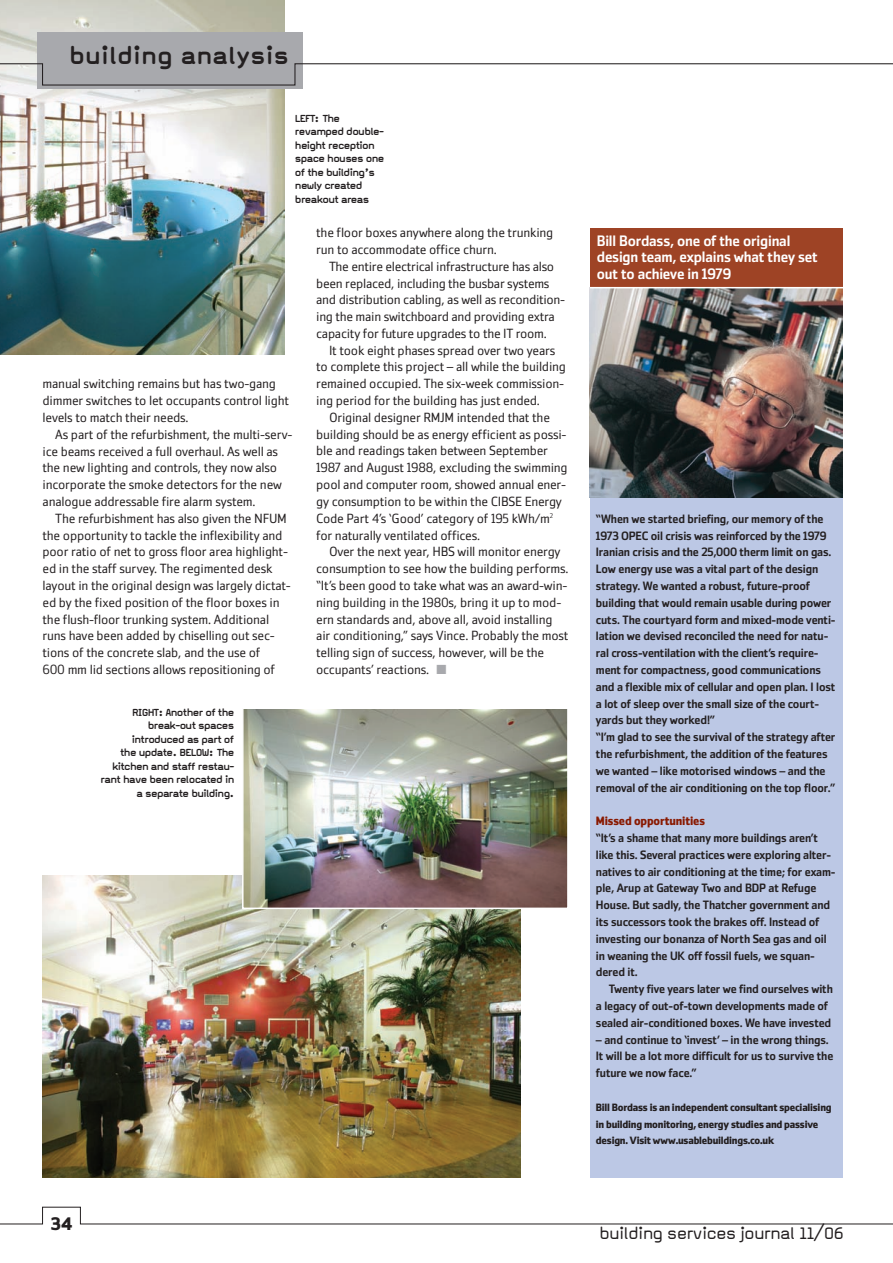
<style>
.page{position:relative;width:893px;height:1263px;background:#fff}
.page>*{position:absolute;margin:0;border:0;box-sizing:border-box;transform-origin:0 0}
.t1{font:700 28.5px "Magda Clean";color:#231f20}
.t2{font:19.5px "Magda Clean";letter-spacing:-.05em;color:#231f20}
.t3{font:700 18px "Zemestro";color:#231f20}
.t4{font:500 15px/16.5px "Zemestro";letter-spacing:-.01em;color:#fff}
.t5{font:13.2px/16.8px "Zemestro";letter-spacing:-.02em;color:#231f20}
.t6{font:500 12px/16.8px "Zemestro";letter-spacing:-.01em;color:#231f20}
.t7{font:700 12px/13.5px "Magda Clean";letter-spacing:-.055em;color:#231f20}
.t8{font:700 12px "Zemestro";letter-spacing:-.015em;color:#891a02}
.t9{font:700 10.5px/16.8px "Zemestro";letter-spacing:-.02em;color:#231f20}
.s1{color:#a8a9ad}
</style>
<div class="page">
<img style="left:0;top:0;width:284px;height:355px">
<svg style="left:0;top:1206px;width:892px;height:19px"></svg>
<div style="left:37px;top:32px;width:265px;height:57px;background:#a8a9ad"></div>
<svg style="left:0;top:63px;width:892px;height:23px"></svg>
<div style="left:590px;top:229px;width:252px;height:949px;background:#bcc8e5"></div>
<img style="left:43px;top:876px;width:478px;height:302px">
<img style="left:590px;top:288px;width:252px;height:209px">
<img style="left:245px;top:711px;width:320px;height:195px">
<div style="left:242px;top:708px;width:326px;height:201px;border:2px solid #fff"></div>
<div style="left:590px;top:228px;width:252px;height:60px;background:#9e4325"></div>
<hr style="left:590px;top:287px;width:258px;height:1px;background:#fff">
<h1 class="t1" style="left:69px;top:46px;width:221px">building analysis</h1>
<p class="t7" style="left:295px;top:112px;width:91px">LEFT: The revamped double&shy;height reception space houses one of the building’s newly created breakout areas</p>
<p class="t5" style="left:43px;top:377px;width:248px">manual switching remains but has two-gang dimmer switches to let occupants control light levels to match their needs.</p>
<p class="t5" style="left:43px;top:427px;width:251px;text-indent:13px">As part of the refurbishment, the multi-serv&shy;ice beams received a full overhaul. As well as the new lighting and controls, they now also incorporate the smoke detectors for the new analogue addressable fire alarm system.</p>
<p class="t5" style="left:43px;top:511px;width:250px;text-indent:13px">The refurbishment has also given the NFUM the opportunity to tackle the inflexibility and poor ratio of net to gross floor area highlight&shy;ed in the staff survey. The regimented desk layout in the original design was largely dictat&shy;ed by the fixed position of the floor boxes in the flush-floor trunking system. Additional runs have been added by chiselling out sec&shy;tions of the concrete slab, and the use of<br>600 mm lid sections allows repositioning of</p>
<p class="t7" style="left:100px;top:706px;width:135px;text-align:right">RIGHT: Another of the break-out spaces introduced as part of<br>the update. BELOW: The kitchen and staff restau&shy;rant have been relocated in a separate building.</p>
<p class="t5" style="left:316px;top:225px;width:238px">the floor boxes anywhere along the trunking run to accommodate office churn.</p>
<p class="t5" style="left:316px;top:259px;width:250px;text-indent:13px">The entire electrical infrastructure has also been replaced, including the busbar systems and distribution cabling, as well as recondition&shy;ing the main switchboard and providing extra capacity for future upgrades to the IT room.</p>
<p class="t5" style="left:316px;top:343px;width:251px;text-indent:13px">It took eight phases spread over two years to complete this project – all while the building remained occupied. The six-week commission&shy;ing period for the building has just ended.</p>
<p class="t5" style="left:316px;top:410px;width:253px;text-indent:13px">Original designer RMJM intended that the building should be as energy efficient as possi&shy;ble and readings taken between September 1987 and August 1988, excluding the swimming pool and computer room, showed annual ener&shy;gy consumption to be within the CIBSE Energy Code Part 4’s ‘Good’ category of 195 kWh/m<sup>2 </sup>for naturally ventilated offices.</p>
<p class="t5" style="left:316px;top:545px;width:254px;text-indent:13px">Over the next year, HBS will monitor energy consumption to see how the building performs. “It’s been good to take what was an award-win&shy;ning building in the 1980s, bring it up to mod&shy;ern standards and, above all, avoid installing air conditioning,” says Vince. Probably the most telling sign of success, however, will be the occupants’ reactions. <span class="s1">■</span></p>
<p class="t4" style="left:596px;top:234px;width:222px">Bill Bordass, one of the original design team, explains what they set out to achieve in 1979</p>
<p class="t6" style="left:596px;top:511px;width:241px">“When we started briefing, our memory of the 1973 OPEC oil crisis was reinforced by the 1979<br>Iranian crisis and the 25,000 therm limit on gas.<br>Low energy use was a vital part of the design strategy. We wanted a robust, future-proof building that would remain usable during power cuts. The courtyard form and mixed-mode venti&shy;lation we devised reconciled the need for natu&shy;ral cross-ventilation with the client’s require&shy;ment for compactness, good communications and a flexible mix of cellular and open plan. I lost a lot of sleep over the small size of the court&shy;yards but they worked!”<br>“I’m glad to see the survival of the strategy after the refurbishment, the addition of the features we wanted – like motorised windows – and the removal of the air conditioning on the top floor.”</p>
<p class="t8" style="left:596px;top:816px;width:111px">Missed opportunities</p>
<p class="t6" style="left:596px;top:830px;width:241px">“It’s a shame that many more buildings aren’t like this. Several practices were exploring alter&shy;natives to air conditioning at the time; for exam&shy;ple, Arup at Gateway Two and BDP at Refuge House. But sadly, the Thatcher government and its successors took the brakes off. Instead of investing our bonanza of North Sea gas and oil in weaning the UK off fossil fuels, we squan&shy;dered it.</p>
<p class="t6" style="left:596px;top:982px;width:238px;text-indent:13px">Twenty five years later we find ourselves with a legacy of out-of-town developments made of sealed air-conditioned boxes. We have invested</p>
<p class="t6" style="left:596px;top:1032px;width:239px">– and continue to ‘invest’ – in the wrong things.<br>It will be a lot more difficult for us to survive the future we now face.”</p>
<p class="t9" style="left:596px;top:1100px;width:237px">Bill Bordass is an independent consultant specialising in building monitoring, energy studies and passive design. Visit www.usablebuildings.co.uk</p>
<h3 class="t3" style="left:51px;top:1218px;width:23px">34</h3>
<h2 class="t2" style="left:599px;top:1227px;width:246px">building services journal 11/06</h2>
</div>
